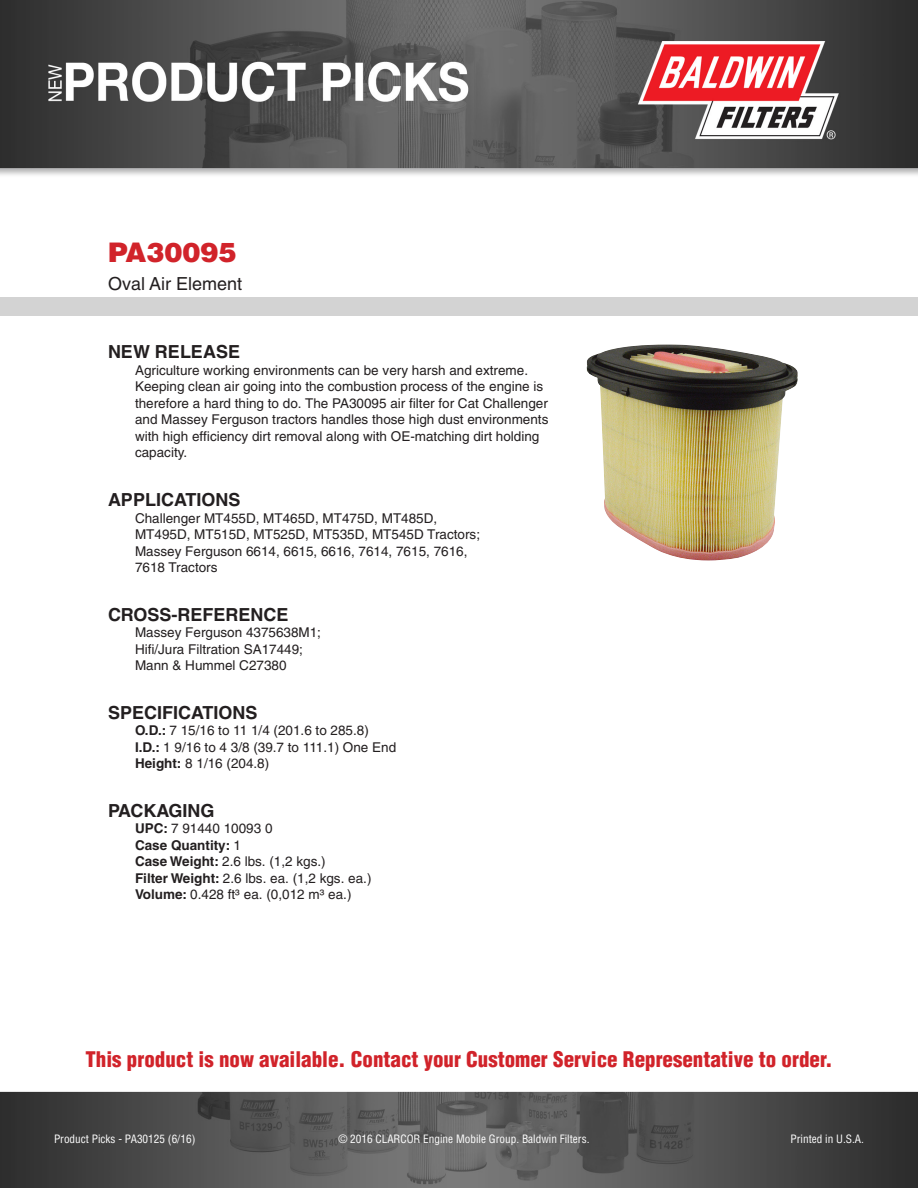
<style>
.page{position:relative;width:918px;height:1188px;background:#fff}
.page>*{position:absolute;margin:0;border:0;box-sizing:border-box;transform-origin:0 0}
.t1{font:900 27px "Helvetica";color:#d1232a}
.t2{font:900 condensed 21px "Helvetica";color:#d1232a}
.t3{font:700 18px "Helvetica";color:#231f20}
.t4{font:18px "Helvetica";color:#231f20}
.t5{font:13.5px/16.5px "Helvetica";color:#231f20}
.t6{font:700 13.5px "Helvetica";color:#231f20}
.t7{font:condensed 11.25px "Helvetica";color:#fff}
.s1{font-weight:700}
.s2{font-weight:400}
</style>
<div class="page">
<img style="left:0;top:0;width:918px;height:1188px">
<div style="left:0;top:298px;width:918px;height:18px;background:#d3d3d3"></div>
<img style="left:587px;top:345px;width:211px;height:216px">
<p class="t1" style="left:108px;top:234px;width:130px">PA30095</p>
<p class="t4" style="left:108px;top:273px;width:136px">Oval Air Element</p>
<p class="t3" style="left:108px;top:341px;width:134px">NEW RELEASE</p>
<p class="t5" style="left:135px;top:362px;width:415px">Agriculture working environments can be very harsh and extreme.<br>Keeping clean air going into the combustion process of the engine is therefore a hard thing to do. The PA30095 air filter for Cat Challenger and Massey Ferguson tractors handles those high dust environments with high efficiency dirt removal along with OE-matching dirt holding capacity.</p>
<p class="t3" style="left:108px;top:489px;width:134px">APPLICATIONS</p>
<p class="t5" style="left:135px;top:510px;width:347px">Challenger MT455D, MT465D, MT475D, MT485D, MT495D, MT515D, MT525D, MT535D, MT545D Tractors; Massey Ferguson 6614, 6615, 6616, 7614, 7615, 7616, 7618 Tractors</p>
<p class="t3" style="left:108px;top:603px;width:182px">CROSS-REFERENCE</p>
<p class="t5" style="left:135px;top:624px;width:188px">Massey Ferguson 4375638M1;</p>
<p class="t5" style="left:135px;top:641px;width:170px">Hifi/Jura Filtration SA17449;</p>
<p class="t5" style="left:135px;top:657px;width:153px">Mann &amp; Hummel C27380</p>
<p class="t3" style="left:108px;top:701px;width:151px">SPECIFICATIONS</p>
<p class="t5" style="left:135px;top:722px;width:235px"><span class="s1">O.D.:</span> 7 15/16 to 11 1/4 (201.6 to 285.8)</p>
<p class="t5" style="left:135px;top:739px;width:263px"><span class="s1">I.D.:</span> 1 9/16 to 4 3/8 (39.7 to 111.1) One End</p>
<p class="t5" style="left:135px;top:755px;width:136px"><span class="s1">Height:</span> 8 1/16 (204.8)</p>
<p class="t3" style="left:108px;top:800px;width:108px">PACKAGING</p>
<p class="t5" style="left:135px;top:820px;width:139px"><span class="s1">UPC:</span> 7 91440 10093 0</p>
<p class="t6" style="left:135px;top:837px;width:107px">Case Quantity: <span class="s2">1</span></p>
<p class="t5" style="left:135px;top:853px;width:192px"><span class="s1">Case Weight:</span> 2.6 lbs. (1,2 kgs.)</p>
<p class="t5" style="left:135px;top:870px;width:238px"><span class="s1">Filter Weight:</span> 2.6 lbs. ea. (1,2 kgs. ea.)</p>
<p class="t5" style="left:135px;top:886px;width:218px"><span class="s1">Volume:</span> 0.428 ft³ ea. (0,012 m³ ea.)</p>
<h2 class="t2" style="left:85px;top:1046px;width:749px">This product is now available. Contact your Customer Service Representative to order.</h2>
<p class="t7" style="left:54px;top:1132px;width:143px">Product Picks - PA30125 (6/16)</p>
<p class="t7" style="left:338px;top:1132px;width:253px">© 2016 CLARCOR Engine Mobile Group. Baldwin Filters.</p>
<p class="t7" style="left:791px;top:1132px;width:75px">Printed in U.S.A.</p>
</div>
